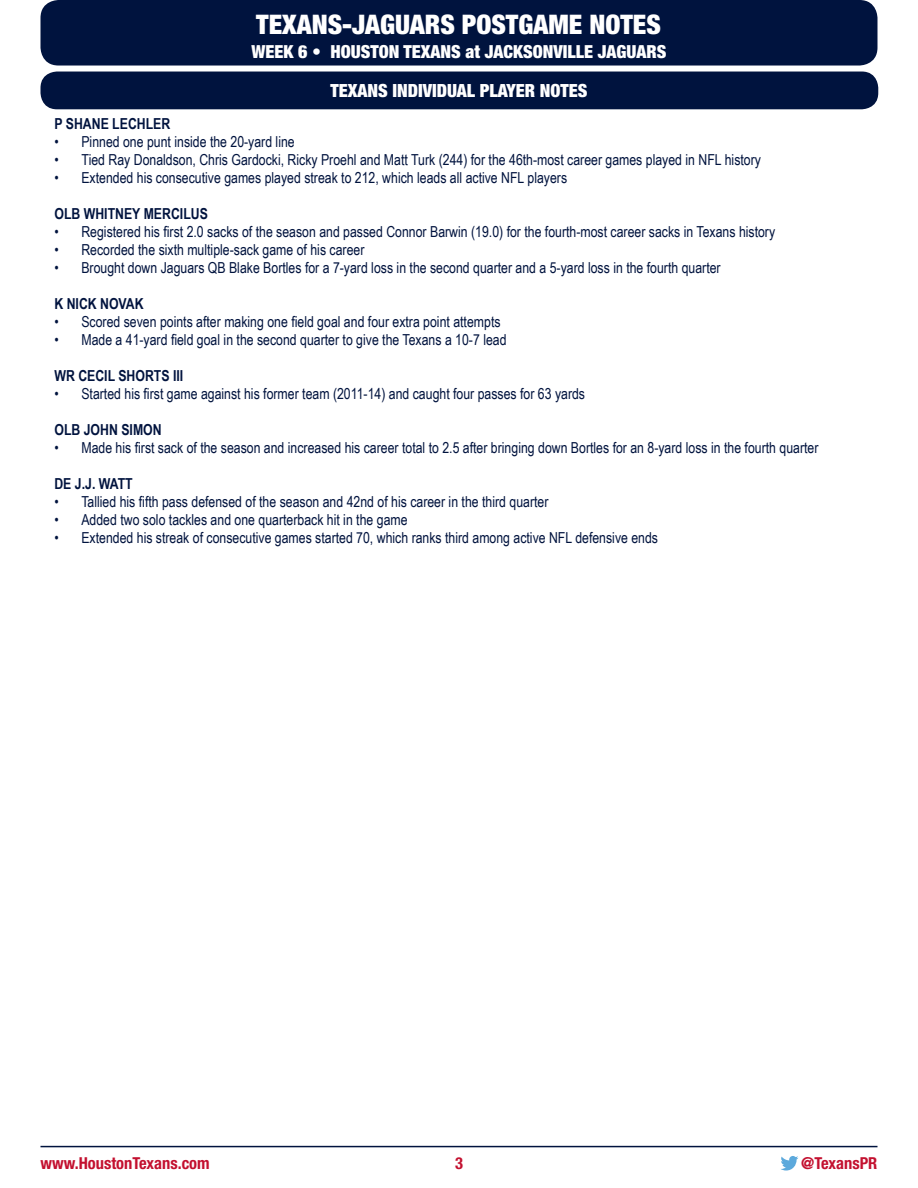
<style>
.page{position:relative;width:918px;height:1188px;background:#fff}
.page>*{position:absolute;margin:0;border:0;box-sizing:border-box;transform-origin:0 0}
.t1{font:900 condensed 27px "Helvetica Neue LT Std";color:#fff}
.t2{font:900 condensed 18.15px "Helvetica Neue LT Std";color:#fff}
.t3{font:900 condensed 18px "Helvetica Neue LT Std";color:#fff}
.t4{font:700 condensed 16.5px "Helvetica Neue LT Std";color:#c3102f}
.t5{font:15.15px "Arial Narrow";color:#00133e}
.t6{font:700 15.15px "Arial Narrow";color:#00133e}
.s1{font-size:15px}
</style>
<div class="page">
<div style="left:40px;top:0;width:838px;height:66px;background:#00133e;border-radius:18px"></div>
<hr style="left:40px;top:1146px;width:838px;height:1px;background:#00133e">
<svg style="left:781px;top:1156px;width:17px;height:15px"></svg>
<div style="left:40px;top:72px;width:838px;height:37px;background:#00133e;border-radius:17px"></div>
<p class="t1" style="left:256px;top:8px;width:406px">TEXANS-JAGUARS POSTGAME NOTES</p>
<p class="t3" style="left:252px;top:41px;width:416px">WEEK 6 • HOUSTON TEXANS at JACKSONVILLE JAGUARS</p>
<p class="t2" style="left:330px;top:79px;width:259px">TEXANS INDIVIDUAL PLAYER NOTES</p>
<p class="t6" style="left:54px;top:112px;width:117px">P SHANE LECHLER</p>
<p class="t5" style="left:54px;top:131px;width:242px"><span class="s1">•</span> Pinned one punt inside the 20-yard line</p>
<p class="t5" style="left:54px;top:149px;width:708px"><span class="s1">•</span> Tied Ray Donaldson, Chris Gardocki, Ricky Proehl and Matt Turk (244) for the 46th-most career games played in NFL history</p>
<p class="t5" style="left:54px;top:167px;width:514px"><span class="s1">•</span> Extended his consecutive games played streak to 212, which leads all active NFL players</p>
<p class="t6" style="left:54px;top:202px;width:155px">OLB WHITNEY MERCILUS</p>
<p class="t5" style="left:54px;top:221px;width:722px"><span class="s1">•</span> Registered his first 2.0 sacks of the season and passed Connor Barwin (19.0) for the fourth-most career sacks in Texans history</p>
<p class="t5" style="left:54px;top:239px;width:312px"><span class="s1">•</span> Recorded the sixth multiple-sack game of his career</p>
<p class="t5" style="left:54px;top:257px;width:668px"><span class="s1">•</span> Brought down Jaguars QB Blake Bortles for a 7-yard loss in the second quarter and a 5-yard loss in the fourth quarter</p>
<p class="t6" style="left:54px;top:292px;width:91px">K NICK NOVAK</p>
<p class="t5" style="left:54px;top:311px;width:448px"><span class="s1">•</span> Scored seven points after making one field goal and four extra point attempts</p>
<p class="t5" style="left:54px;top:329px;width:454px"><span class="s1">•</span> Made a 41-yard field goal in the second quarter to give the Texans a 10-7 lead</p>
<p class="t6" style="left:54px;top:364px;width:130px">WR CECIL SHORTS III</p>
<p class="t5" style="left:54px;top:383px;width:532px"><span class="s1">•</span> Started his first game against his former team (2011-14) and caught four passes for 63 yards</p>
<p class="t6" style="left:54px;top:418px;width:109px">OLB JOHN SIMON</p>
<p class="t5" style="left:54px;top:437px;width:766px"><span class="s1">•</span> Made his first sack of the season and increased his career total to 2.5 after bringing down Bortles for an 8-yard loss in the fourth quarter</p>
<p class="t6" style="left:54px;top:472px;width:80px">DE J.J. WATT</p>
<p class="t5" style="left:54px;top:491px;width:496px"><span class="s1">•</span> Tallied his fifth pass defensed of the season and 42nd of his career in the third quarter</p>
<p class="t5" style="left:54px;top:509px;width:355px"><span class="s1">•</span> Added two solo tackles and one quarterback hit in the game</p>
<p class="t5" style="left:54px;top:527px;width:605px"><span class="s1">•</span> Extended his streak of consecutive games started 70, which ranks third among active NFL defensive ends</p>
<p class="t4" style="left:40px;top:1153px;width:171px">www.HoustonTexans.com</p>
<p class="t4" style="left:455px;top:1153px;width:9px">3</p>
<p class="t4" style="left:801px;top:1153px;width:78px">@TexansPR</p>
</div>
